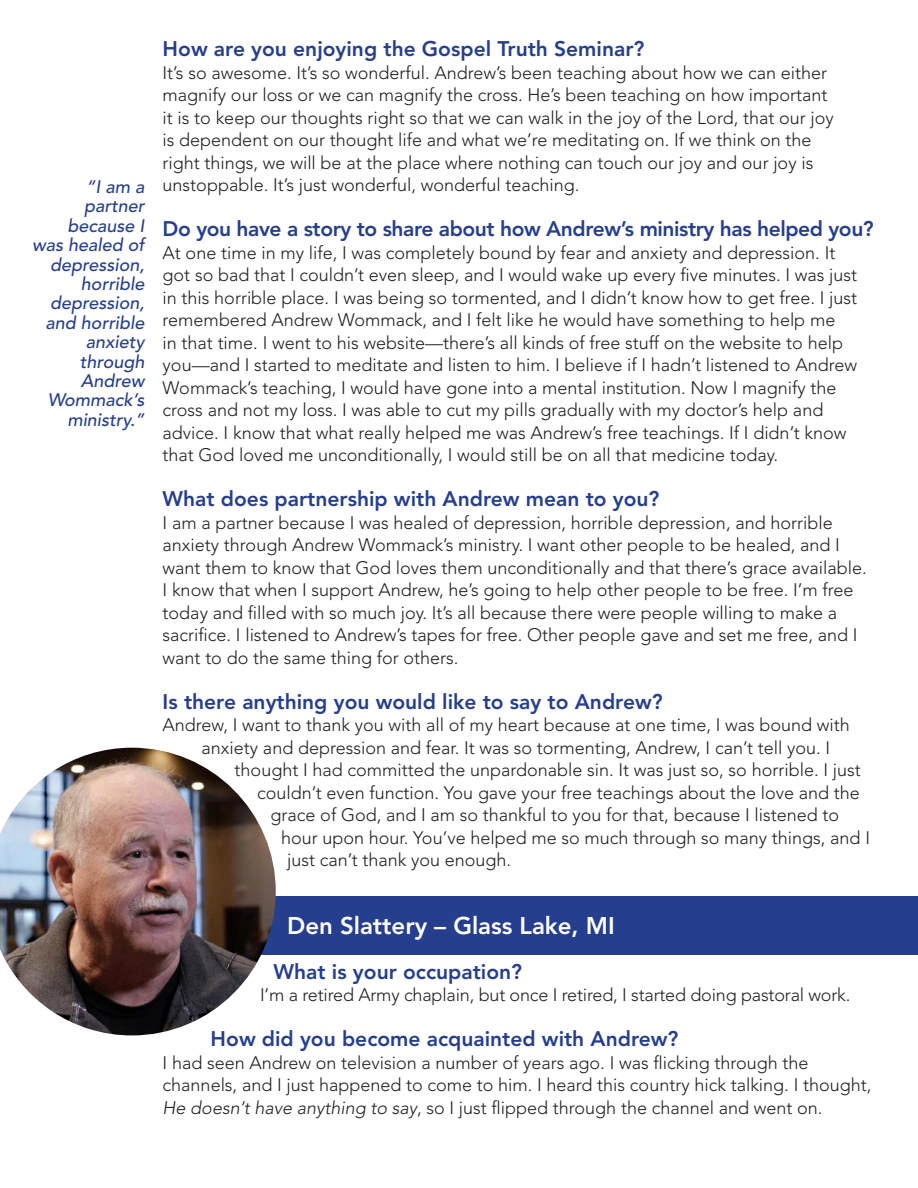
<style>
.page{position:relative;width:918px;height:1188px;background:#fff}
.page>*{position:absolute;margin:0;border:0;box-sizing:border-box;transform-origin:0 0}
.t1{font:800 24px "Avenir LT Std";color:#fff}
.t2{font:800 21px "Avenir LT Std";color:#253f8e}
.t3{font:800 21px "Avenir LT Std";letter-spacing:-.02em;color:#253f8e}
.t4{font:300 18px/22.5px "Avenir LT Std";color:#231f20}
.t5{font:italic 500 18px/19.4px "Avenir LT Std";color:#253f8e;text-align:right}
.s1{font-style:italic}
</style>
<div class="page">
<div style="left:170px;top:896px;width:748px;height:58px;background:#253f8e"></div>
<img style="left:0;top:748px;width:276px;height:287px">
<p class="t5" style="left:32px;top:177px;width:114px">“I am a partner because I was healed of depression, horrible depression, and horrible anxiety through<br>Andrew<br>Wommack’s ministry.”</p>
<p class="t2" style="left:163px;top:37px;width:483px">How are you enjoying the Gospel Truth Seminar?</p>
<p class="t4" style="left:163px;top:61px;width:673px">It’s so awesome. It’s so wonderful. Andrew’s been teaching about how we can either magnify our loss or we can magnify the cross. He’s been teaching on how important it is to keep our thoughts right so that we can walk in the joy of the Lord, that our joy is dependent on our thought life and what we’re meditating on. If we think on the right things, we will be at the place where nothing can touch our joy and our joy is unstoppable. It’s just wonderful, wonderful teaching.</p>
<p class="t3" style="left:163px;top:217px;width:713px">Do you have a story to share about how Andrew’s ministry has helped you?</p>
<p class="t4" style="left:163px;top:241px;width:696px">At one time in my life, I was completely bound by fear and anxiety and depression. It got so bad that I couldn’t even sleep, and I would wake up every five minutes. I was just in this horrible place. I was being so tormented, and I didn’t know how to get free. I just remembered Andrew Wommack, and I felt like he would have something to help me<br>in that time. I went to his website—there’s all kinds of free stuff on the website to help you—and I started to meditate and listen to him. I believe if I hadn’t listened to Andrew Wommack’s teaching, I would have gone into a mental institution. Now I magnify the cross and not my loss. I was able to cut my pills gradually with my doctor’s help and advice. I know that what really helped me was Andrew’s free teachings. If I didn’t know that God loved me unconditionally, I would still be on all that medicine today.</p>
<p class="t2" style="left:163px;top:487px;width:498px">What does partnership with Andrew mean to you?</p>
<p class="t4" style="left:163px;top:511px;width:706px">I am a partner because I was healed of depression, horrible depression, and horrible anxiety through Andrew Wommack’s ministry. I want other people to be healed, and I want them to know that God loves them unconditionally and that there’s grace available.<br>I know that when I support Andrew, he’s going to help other people to be free. I’m free today and filled with so much joy. It’s all because there were people willing to make a sacrifice. I listened to Andrew’s tapes for free. Other people gave and set me free, and I want to do the same thing for others.</p>
<p class="t2" style="left:163px;top:689px;width:502px">Is there anything you would like to say to Andrew?</p>
<p class="t4" style="left:163px;top:714px;width:689px">Andrew, I want to thank you with all of my heart because at one time, I was bound with</p>
<p class="t4" style="left:202px;top:736px;width:630px">anxiety and depression and fear. It was so tormenting, Andrew, I can’t tell you. I</p>
<p class="t4" style="left:235px;top:759px;width:628px">thought I had committed the unpardonable sin. It was just so, so horrible. I just</p>
<p class="t4" style="left:257px;top:781px;width:604px">couldn’t even function. You gave your free teachings about the love and the</p>
<p class="t4" style="left:271px;top:804px;width:570px">grace of God, and I am so thankful to you for that, because I listened to</p>
<p class="t4" style="left:281px;top:826px;width:590px">hour upon hour. You’ve helped me so much through so many things, and I</p>
<p class="t4" style="left:287px;top:849px;width:226px">just can’t thank you enough.</p>
<p class="t1" style="left:287px;top:911px;width:329px">Den Slattery – Glass Lake, MI</p>
<p class="t2" style="left:274px;top:959px;width:250px">What is your occupation?</p>
<p class="t4" style="left:260px;top:984px;width:592px">I’m a retired Army chaplain, but once I retired, I started doing pastoral work.</p>
<p class="t2" style="left:211px;top:1027px;width:469px">How did you become acquainted with Andrew?</p>
<p class="t4" style="left:163px;top:1051px;width:710px">I had seen Andrew on television a number of years ago. I was flicking through the channels, and I just happened to come to him. I heard this country hick talking. I thought,<br><span class="s1">He doesn’t have anything to say</span>, so I just flipped through the channel and went on.</p>
</div>
